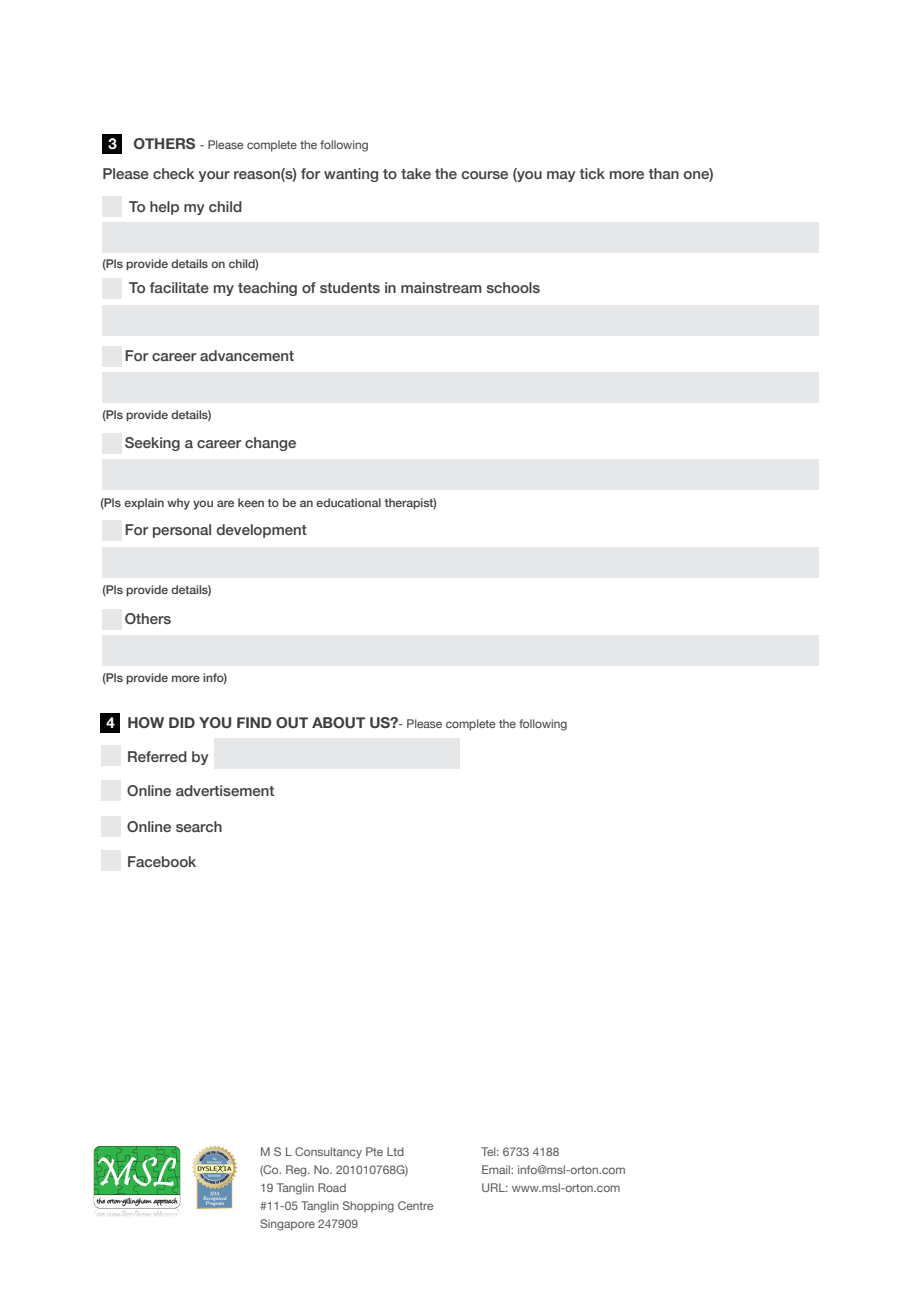
<style>
.page{position:relative;width:919px;height:1289px;background:#fff}
.page>*{position:absolute;margin:0;border:0;box-sizing:border-box;transform-origin:0 0}
.t1{font:500 15px "Helvetica Neue";color:#3e3e3f}
.t2{font:12px/18px "Helvetica Neue";color:#57585a}
.t3{font:500 12px "Helvetica Neue";color:#3e3e3f}
.t4{font:12px "Helvetica Neue";color:#3e3e3f}
.s1{font-weight:700;font-size:15px;color:#fff}
.s2{font-weight:700;font-size:15px}
</style>
<div class="page">
<div style="left:103px;top:196px;width:19px;height:20px;background:#e6e7e9"></div>
<div style="left:102px;top:223px;width:716px;height:30px;background:#e6e7e9"></div>
<div style="left:103px;top:279px;width:19px;height:20px;background:#e6e7e9"></div>
<div style="left:102px;top:305px;width:716px;height:30px;background:#e6e7e9"></div>
<div style="left:103px;top:346px;width:19px;height:20px;background:#e6e7e9"></div>
<div style="left:102px;top:373px;width:716px;height:30px;background:#e6e7e9"></div>
<div style="left:103px;top:520px;width:19px;height:20px;background:#e6e7e9"></div>
<div style="left:102px;top:547px;width:716px;height:30px;background:#e6e7e9"></div>
<div style="left:103px;top:609px;width:19px;height:20px;background:#e6e7e9"></div>
<div style="left:102px;top:635px;width:716px;height:30px;background:#e6e7e9"></div>
<div style="left:103px;top:433px;width:19px;height:20px;background:#e6e7e9"></div>
<div style="left:102px;top:460px;width:716px;height:30px;background:#e6e7e9"></div>
<div style="left:102px;top:134px;width:20px;height:20px;background:#050504"></div>
<img style="left:93px;top:1146px;width:88px;height:71px">
<img style="left:193px;top:1145px;width:44px;height:64px">
<div style="left:101px;top:745px;width:19px;height:21px;background:#e6e7e9"></div>
<div style="left:101px;top:780px;width:19px;height:20px;background:#e6e7e9"></div>
<div style="left:101px;top:816px;width:19px;height:20px;background:#e6e7e9"></div>
<div style="left:101px;top:850px;width:19px;height:21px;background:#e6e7e9"></div>
<div style="left:101px;top:713px;width:19px;height:19px;background:#050504"></div>
<div style="left:214px;top:739px;width:246px;height:30px;background:#e6e7e9"></div>
<p class="t4" style="left:108px;top:136px;width:262px"><span class="s1">3</span> <span class="s2">OTHERS</span> - Please complete the following</p>
<p class="t1" style="left:102px;top:162px;width:612px">Please check your reason(s) for wanting to take the course (you may tick more than one)</p>
<p class="t1" style="left:129px;top:195px;width:115px">To help my child</p>
<p class="t3" style="left:102px;top:254px;width:158px">(Pls provide details on child)</p>
<p class="t1" style="left:129px;top:276px;width:412px">To facilitate my teaching of students in mainstream schools</p>
<p class="t1" style="left:125px;top:343px;width:171px">For career advancement</p>
<p class="t3" style="left:102px;top:405px;width:110px">(Pls provide details)</p>
<p class="t1" style="left:125px;top:430px;width:173px">Seeking a career change</p>
<p class="t3" style="left:101px;top:492px;width:338px">(Pls explain why you are keen to be an educational therapist)</p>
<p class="t1" style="left:125px;top:517px;width:183px">For personal development</p>
<p class="t3" style="left:102px;top:579px;width:110px">(Pls provide details)</p>
<p class="t1" style="left:125px;top:606px;width:48px">Others</p>
<p class="t3" style="left:102px;top:668px;width:126px">(Pls provide more info)</p>
<p class="t4" style="left:107px;top:714px;width:462px"><span class="s1">4</span> <span class="s2">HOW DID YOU FIND OUT ABOUT US?</span>- Please complete the following</p>
<p class="t1" style="left:127px;top:744px;width:83px">Referred by</p>
<p class="t1" style="left:127px;top:778px;width:148px">Online advertisement</p>
<p class="t1" style="left:127px;top:814px;width:97px">Online search</p>
<p class="t1" style="left:127px;top:849px;width:70px">Facebook</p>
<p class="t2" style="left:260px;top:1143px;width:175px">M S L Consultancy Pte Ltd<br>(Co. Reg. No. 201010768G)<br>19 Tanglin Road<br>#11-05 Tanglin Shopping Centre<br>Singapore 247909</p>
<p class="t2" style="left:481px;top:1143px;width:146px">Tel: 6733 4188<br>Email: info@msl-orton.com<br>URL: www.msl-orton.com</p>
</div>
